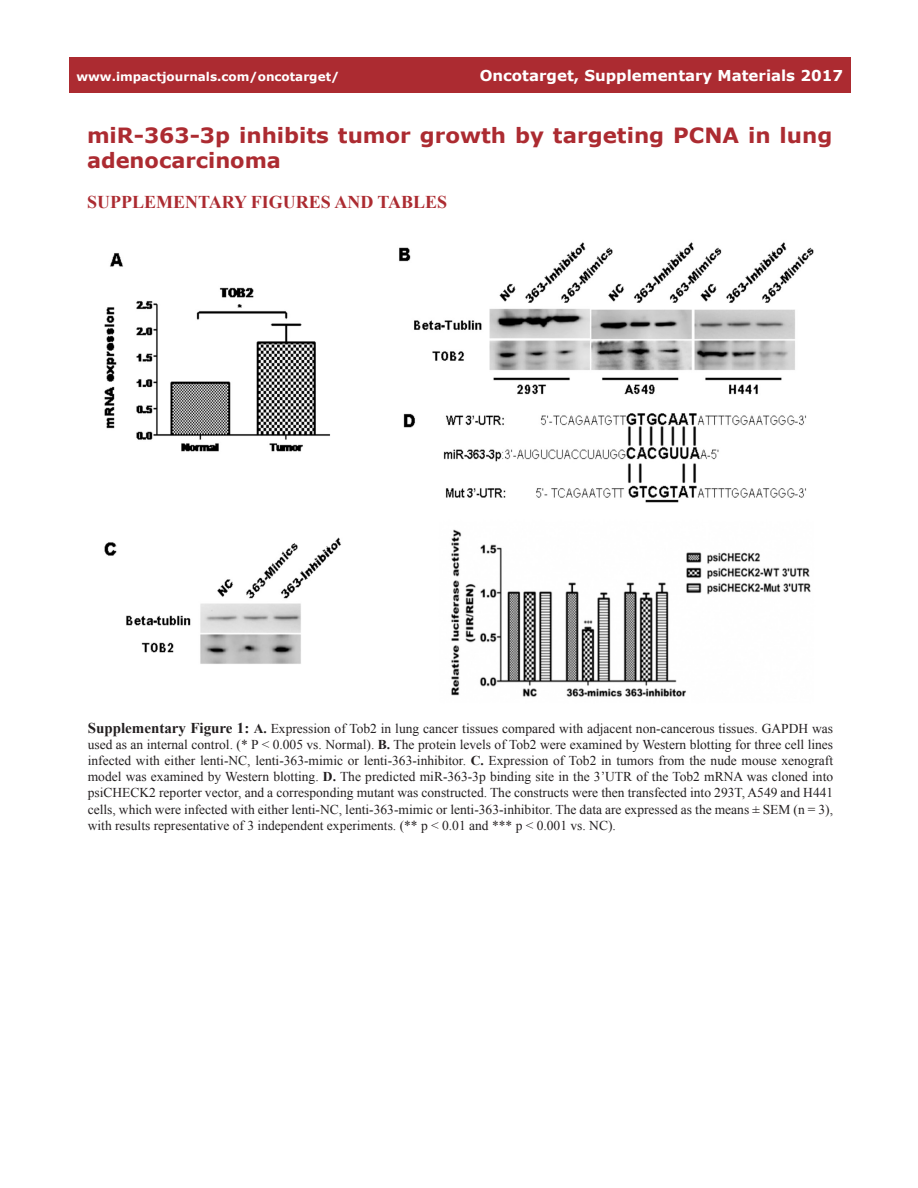
<style>
.page{position:relative;width:918px;height:1188px;background:#fff}
.page>*{position:absolute;margin:0;border:0;box-sizing:border-box;transform-origin:0 0}
.t1{font:700 21px/25.2px "Verdana";color:#ac2b31}
.Heading{font:700 18px "Times New Roman";color:#ac2b31}
.t2{font:700 15px "Verdana";color:#fff}
.figuretext{font:13.5px/16.2px "Times New Roman";color:#231f20;text-align:justify}
.t3{font:700 12px "Verdana";color:#fff}
.s1{font-weight:700;font-size:15px}
.s2{font-weight:700}
</style>
<div class="page">
<div style="left:69px;top:57px;width:781px;height:36px;background:#ac2b31"></div>
<img style="left:104px;top:242px;width:710px;height:455px">
<p class="t3" style="left:76px;top:68px;width:264px">www.impactjournals.com/oncotarget/</p>
<p class="t2" style="left:480px;top:65px;width:365px">Oncotarget, Supplementary Materials 2017</p>
<p class="t1" style="left:87px;top:122px;width:747px">miR-363-3p inhibits tumor growth by targeting PCNA in lung adenocarcinoma</p>
<p class="Heading" style="left:87px;top:189px;width:362px">SUPPLEMENTARY FIGURES AND TABLES</p>
<p class="figuretext" style="left:88px;top:720px;width:747px"><span class="s1">Supplementary Figure 1:</span> <span class="s2">A.</span> Expression of Tob2 in lung cancer tissues compared with adjacent non-cancerous tissues. GAPDH was used as an internal control. (* P &lt; 0.005 vs. Normal). <span class="s2">B.</span> The protein levels of Tob2 were examined by Western blotting for three cell lines infected with either lenti-NC, lenti-363-mimic or lenti-363-inhibitor. <span class="s2">C.</span> Expression of Tob2 in tumors from the nude mouse xenograft model was examined by Western blotting. <span class="s2">D.</span> The predicted miR-363-3p binding site in the 3’UTR of the Tob2 mRNA was cloned into psiCHECK2 reporter vector, and a corresponding mutant was constructed. The constructs were then transfected into 293T, A549 and H441 cells, which were infected with either lenti-NC, lenti-363-mimic or lenti-363-inhibitor. The data are expressed as the means ± SEM (n = 3), with results representative of 3 independent experiments. (** p &lt; 0.01 and *** p &lt; 0.001 vs. NC).</p>
</div>
